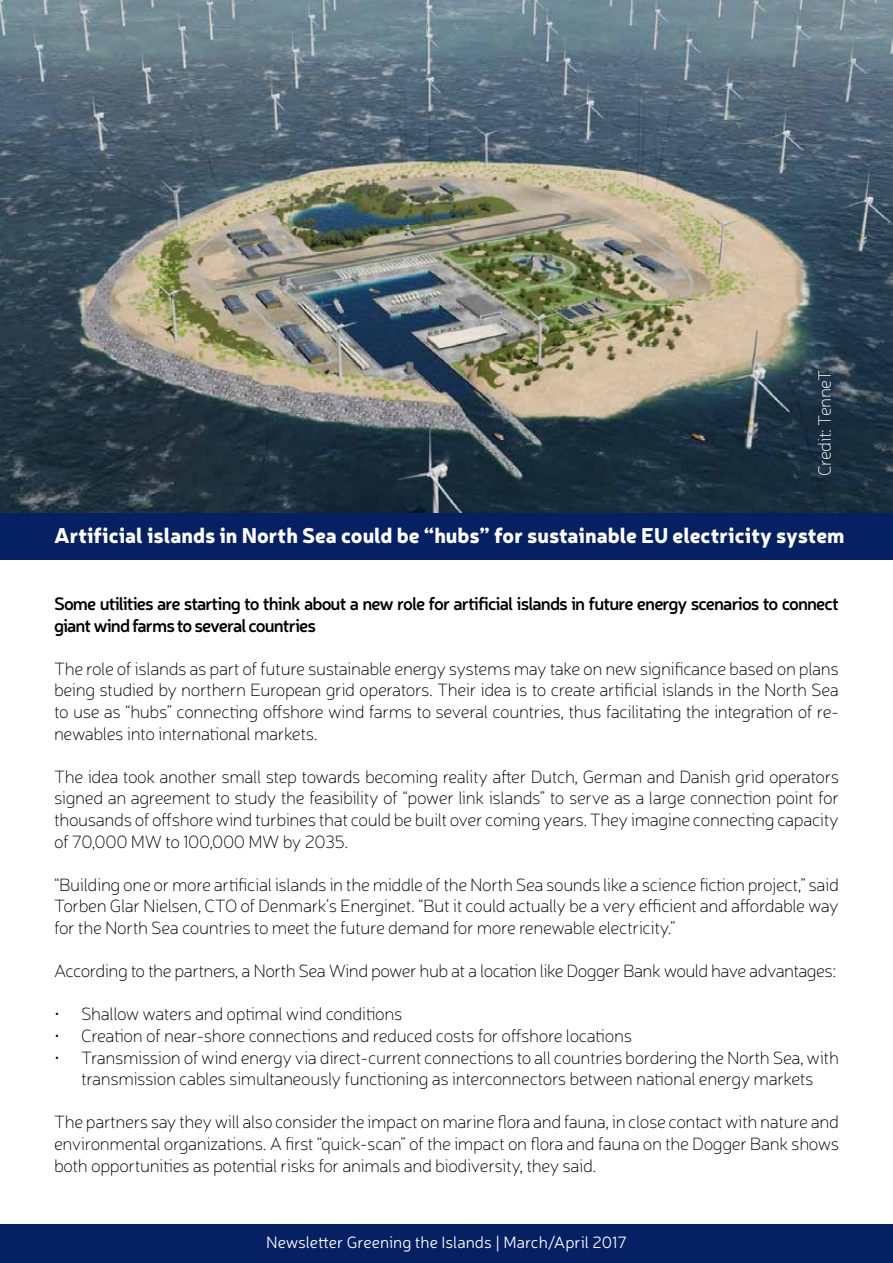
<style>
.page{position:relative;width:893px;height:1263px;background:#fff}
.page>*{position:absolute;margin:0;border:0;box-sizing:border-box;transform-origin:0 0}
.t1{font:900 21px "Neris";color:#fff}
.t2{font:100 18px/21.6px "Neris";letter-spacing:-.02em;color:#000;text-align:justify}
.t3{font:600 18px/21.6px "Neris";letter-spacing:-.05em;color:#000}
.t4{font:100 18px "Neris";letter-spacing:-.02em;color:#fff}
.t5{font:300 16.5px "Neris";color:#fff}
</style>
<div class="page">
<img style="left:0;top:0;width:893px;height:513px">
<div style="left:0;top:1224px;width:893px;height:39px;background:#052063"></div>
<div style="left:0;top:513px;width:893px;height:46px;background:#052063"></div>
<p class="t4" style="left:814px;top:476px;width:108px;rotate:-90deg">Credit: TenneT</p>
<p class="t1" style="left:54px;top:520px;width:792px">Artificial islands in North Sea could be “hubs” for sustainable EU electricity system</p>
<p class="t3" style="left:54px;top:592px;width:786px">Some utilities are starting to think about a new role for artificial islands in future energy scenarios to connect giant wind farms to several countries</p>
<p class="t2" style="left:54px;top:657px;width:786px">The role of islands as part of future sustainable energy systems may take on new significance based on plans being studied by northern European grid operators. Their idea is to create artificial islands in the North Sea to use as “hubs” connecting offshore wind farms to several countries, thus facilitating the integration of re&shy;newables into international markets.</p>
<p class="t2" style="left:54px;top:765px;width:787px">The idea took another small step towards becoming reality after Dutch, German and Danish grid operators signed an agreement to study the feasibility of “power link islands” to serve as a large connection point for thousands of offshore wind turbines that could be built over coming years. They imagine connecting capacity of 70,000 MW to 100,000 MW by 2035.</p>
<p class="t2" style="left:54px;top:873px;width:786px">“Building one or more artificial islands in the middle of the North Sea sounds like a science fiction project,” said Torben Glar Nielsen, CTO of Denmark’s Energinet. “But it could actually be a very efficient and affordable way for the North Sea countries to meet the future demand for more renewable electricity.”</p>
<p class="t2" style="left:54px;top:960px;width:783px">According to the partners, a North Sea Wind power hub at a location like Dogger Bank would have advantages:</p>
<p class="t2" style="left:54px;top:1003px;width:350px">• Shallow waters and optimal wind conditions</p>
<p class="t2" style="left:54px;top:1025px;width:579px">• Creation of near-shore connections and reduced costs for offshore locations</p>
<p class="t2" style="left:54px;top:1046px;width:786px;text-align:center">• Transmission of wind energy via direct-current connections to all countries bordering the North Sea, with transmission cables simultaneously functioning as interconnectors between national energy markets</p>
<p class="t2" style="left:54px;top:1111px;width:786px">The partners say they will also consider the impact on marine flora and fauna, in close contact with nature and environmental organizations. A first “quick-scan” of the impact on flora and fauna on the Dogger Bank shows both opportunities as potential risks for animals and biodiversity, they said.</p>
<p class="t5" style="left:266px;top:1231px;width:362px">Newsletter Greening the Islands | March/April 2017</p>
</div>
